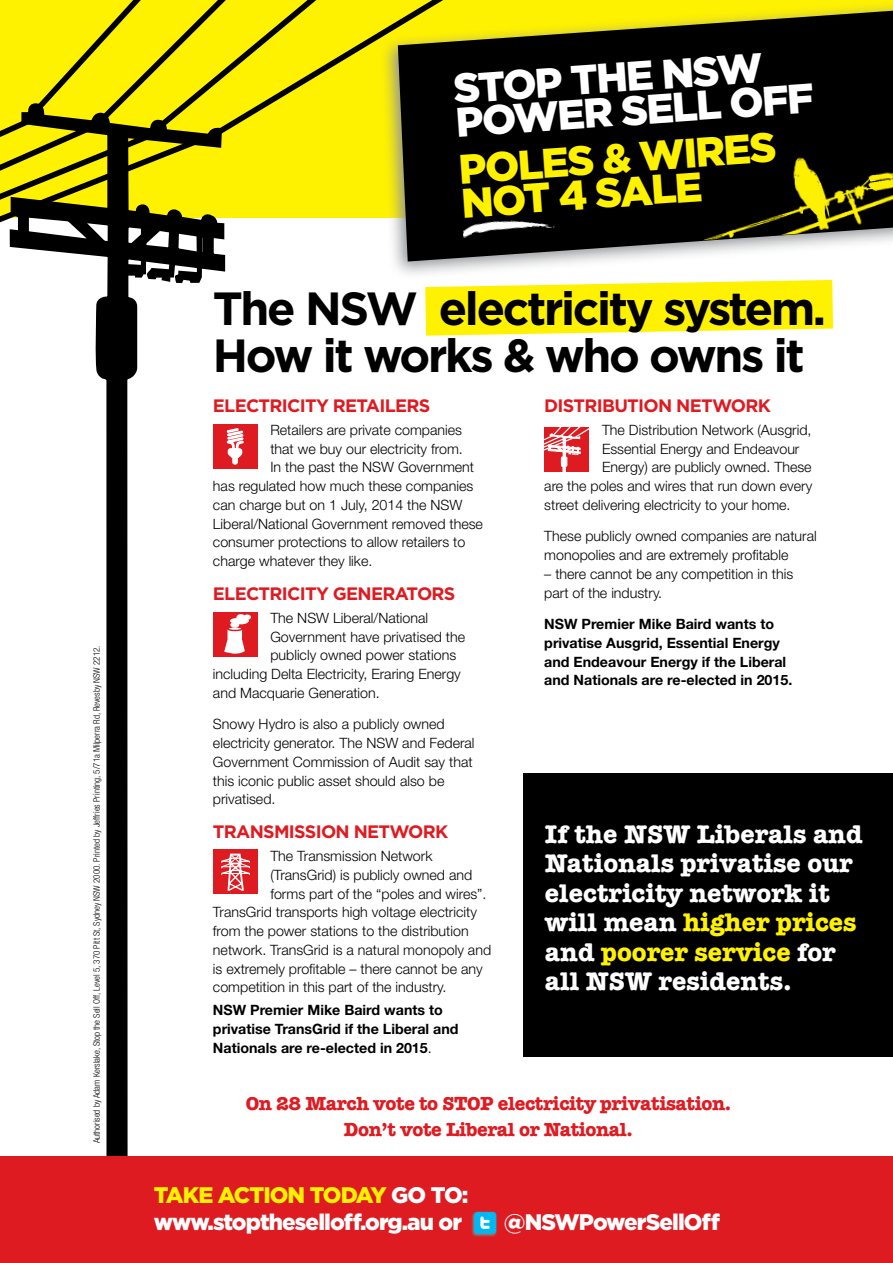
<style>
.page{position:relative;width:893px;height:1263px;background:#fff}
.page>*{position:absolute;margin:0;border:0;box-sizing:border-box;transform-origin:0 0}
.t1{font:700 46.5px/46.5px "Gotham";letter-spacing:-.05em;color:#000}
.t2{font:900 41.4px/34px "Gotham";color:#fff}
.t3{font:900 41.4px/34px "Gotham";color:#fff200}
.t4{font:700 26.25px/29.4px "American Typewriter";color:#fff}
.t5{font:900 22.5px/27px "Gotham";letter-spacing:-.04em;color:#fff}
.t6{font:700 19.5px/25.5px "American Typewriter";letter-spacing:-.02em;color:#df1b22;text-align:center}
.t7{font:700 18px "Gotham";letter-spacing:-.04em;color:#df1b22}
.t8{font:300 14.25px/18.8px "Helvetica Neue";color:#000}
.t9{font:700 14.25px/18.8px "Helvetica Neue";color:#000}
.t10{font:300 condensed 9px "Helvetica Neue";color:#000}
.s1{font-weight:300}
.s2{color:#fff200}
</style>
<div class="page">
<div style="left:523px;top:773px;width:370px;height:284px;background:#000"></div>
<svg style="left:425px;top:280px;width:408px;height:56px;background:#fff322"></svg>
<svg style="left:7px;top:283px;width:221px;height:874px"></svg>
<svg style="left:107px;top:272px;width:95px;height:11px"></svg>
<svg style="left:0;top:0;width:380px;height:272px;background:#cec520"></svg>
<svg style="left:380px;top:0;width:513px;height:274px"></svg>
<svg style="left:398px;top:11px;width:495px;height:251px;background:#292814"></svg>
<img style="left:703px;top:98px;width:190px;height:142px">
<img style="left:463px;top:216px;width:96px;height:24px">
<div style="left:0;top:1157px;width:893px;height:106px;background:#df1b22"></div>
<svg style="left:471px;top:1211px;width:26px;height:26px"></svg>
<div style="left:474px;top:1212px;width:22px;height:22px;background:#00b9f1;border-radius:3px"></div>
<svg style="left:480px;top:1216px;width:10px;height:13px"></svg>
<div style="left:213px;top:424px;width:45px;height:45px;background:#df1b22"></div>
<svg style="left:227px;top:428px;width:17px;height:37px"></svg>
<div style="left:213px;top:612px;width:45px;height:45px;background:#df1b22"></div>
<svg style="left:224px;top:629px;width:21px;height:25px"></svg>
<div style="left:227px;top:626px;width:16px;height:5px;border:2px solid #df1b22;border-radius:50%"></div>
<div style="left:234px;top:617px;width:15px;height:7px;background:#fff;border-radius:50%"></div>
<div style="left:236px;top:614px;width:9px;height:6px;background:#fff;border-radius:50%"></div>
<div style="left:243px;top:614px;width:8px;height:6px;background:#fff;border-radius:50%"></div>
<div style="left:230px;top:618px;width:11px;height:5px;background:#fff;border-radius:50%"></div>
<div style="left:230px;top:622px;width:9px;height:6px;background:#fff;border-radius:50%"></div>
<div style="left:213px;top:849px;width:45px;height:45px;background:#df1b22"></div>
<svg style="left:221px;top:853px;width:29px;height:38px"></svg>
<svg style="left:544px;top:427px;width:45px;height:45px"></svg>
<p class="t10" style="left:91px;top:1143px;width:499px;rotate:-90deg">Authorised by Adam Kerslake, Stop the Sell Off, Level 5, 370 Pitt St, Sydney NSW 2000. Printed by Jeffries Printing, 5/71a Milperra Rd, Revesby NSW 2212.</p>
<h2 class="t2" style="left:452px;top:71px;width:360px;rotate:-4deg">STOP THE NSW<br>POWER SELL OFF</h2>
<h2 class="t3" style="left:458px;top:152px;width:320px;rotate:-4deg">POLES &amp; WIRES<br>NOT 4 SALE</h2>
<h1 class="t1" style="left:213px;top:285px;width:615px">The NSW electricity system.<br>How it works &amp; who owns it</h1>
<p class="t7" style="left:213px;top:393px;width:219px">ELECTRICITY RETAILERS</p>
<p class="t8" style="left:270px;top:420px;width:193px">Retailers are private companies</p>
<p class="t8" style="left:270px;top:439px;width:194px">that we buy our electricity from.</p>
<p class="t8" style="left:270px;top:458px;width:205px">In the past the NSW Government</p>
<p class="t8" style="left:213px;top:476px;width:262px">has regulated how much these companies</p>
<p class="t8" style="left:213px;top:495px;width:251px">can charge but on 1 July, 2014 the NSW</p>
<p class="t8" style="left:213px;top:514px;width:272px">Liberal/National Government removed these</p>
<p class="t8" style="left:213px;top:533px;width:254px">consumer protections to allow retailers to</p>
<p class="t8" style="left:213px;top:551px;width:161px">charge whatever they like.</p>
<p class="t7" style="left:213px;top:581px;width:244px">ELECTRICITY GENERATORS</p>
<p class="t8" style="left:270px;top:608px;width:159px">The NSW Liberal/National</p>
<p class="t8" style="left:270px;top:627px;width:196px">Government have privatised the</p>
<p class="t8" style="left:270px;top:646px;width:187px">publicly owned power stations</p>
<p class="t8" style="left:213px;top:664px;width:249px">including Delta Electricity, Eraring Energy</p>
<p class="t8" style="left:213px;top:683px;width:168px">and Macquarie Generation.</p>
<p class="t8" style="left:213px;top:715px;width:263px">Snowy Hydro is also a publicly owned electricity generator. The NSW and Federal Government Commission of Audit say that this iconic public asset should also be privatised.</p>
<p class="t7" style="left:213px;top:820px;width:237px">TRANSMISSION NETWORK</p>
<p class="t8" style="left:270px;top:846px;width:164px">The Transmission Network</p>
<p class="t8" style="left:270px;top:865px;width:203px">(TransGrid) is publicly owned and</p>
<p class="t8" style="left:270px;top:884px;width:218px">forms part of the “poles and wires”.</p>
<p class="t8" style="left:213px;top:903px;width:265px">TransGrid transports high voltage electricity</p>
<p class="t8" style="left:213px;top:921px;width:257px">from the power stations to the distribution</p>
<p class="t8" style="left:213px;top:940px;width:280px">network. TransGrid is a natural monopoly and</p>
<p class="t8" style="left:213px;top:959px;width:271px">is extremely profitable – there cannot be any</p>
<p class="t8" style="left:213px;top:978px;width:235px">competition in this part of the industry.</p>
<p class="t9" style="left:213px;top:1001px;width:247px">NSW Premier Mike Baird wants to privatise TransGrid if the Liberal and<br>Nationals are re-elected in 2015<span class="s1">.</span></p>
<p class="t7" style="left:544px;top:393px;width:228px">DISTRIBUTION NETWORK</p>
<p class="t8" style="left:602px;top:420px;width:211px">The Distribution Network (Ausgrid,</p>
<p class="t8" style="left:602px;top:439px;width:199px">Essential Energy and Endeavour</p>
<p class="t8" style="left:602px;top:458px;width:211px">Energy) are publicly owned. These</p>
<p class="t8" style="left:544px;top:476px;width:269px">are the poles and wires that run down every</p>
<p class="t8" style="left:544px;top:495px;width:248px">street delivering electricity to your home.</p>
<p class="t8" style="left:544px;top:527px;width:274px">These publicly owned companies are natural monopolies and are extremely profitable</p>
<p class="t8" style="left:544px;top:564px;width:250px">– there cannot be any competition in this part of the industry.</p>
<p class="t9" style="left:544px;top:614px;width:250px">NSW Premier Mike Baird wants to privatise Ausgrid, Essential Energy and Endeavour Energy if the Liberal and Nationals are re-elected in 2015.</p>
<h3 class="t4" style="left:545px;top:818px;width:319px">If the NSW Liberals and<br>Nationals privatise our electricity network it will mean <span class="s2">higher prices </span>and <span class="s2">poorer service</span> for all NSW residents.</h3>
<h3 class="t6" style="left:246px;top:1090px;width:487px">On 28 March vote to STOP electricity privatisation.<br>Don’t vote Liberal or National.</h3>
<h3 class="t5" style="left:154px;top:1181px;width:316px"><span class="s2">TAKE ACTION TODAY</span> GO TO: www.stoptheselloff.org.au or</h3>
<h3 class="t5" style="left:504px;top:1208px;width:218px">@NSWPowerSellOff</h3>
</div>
